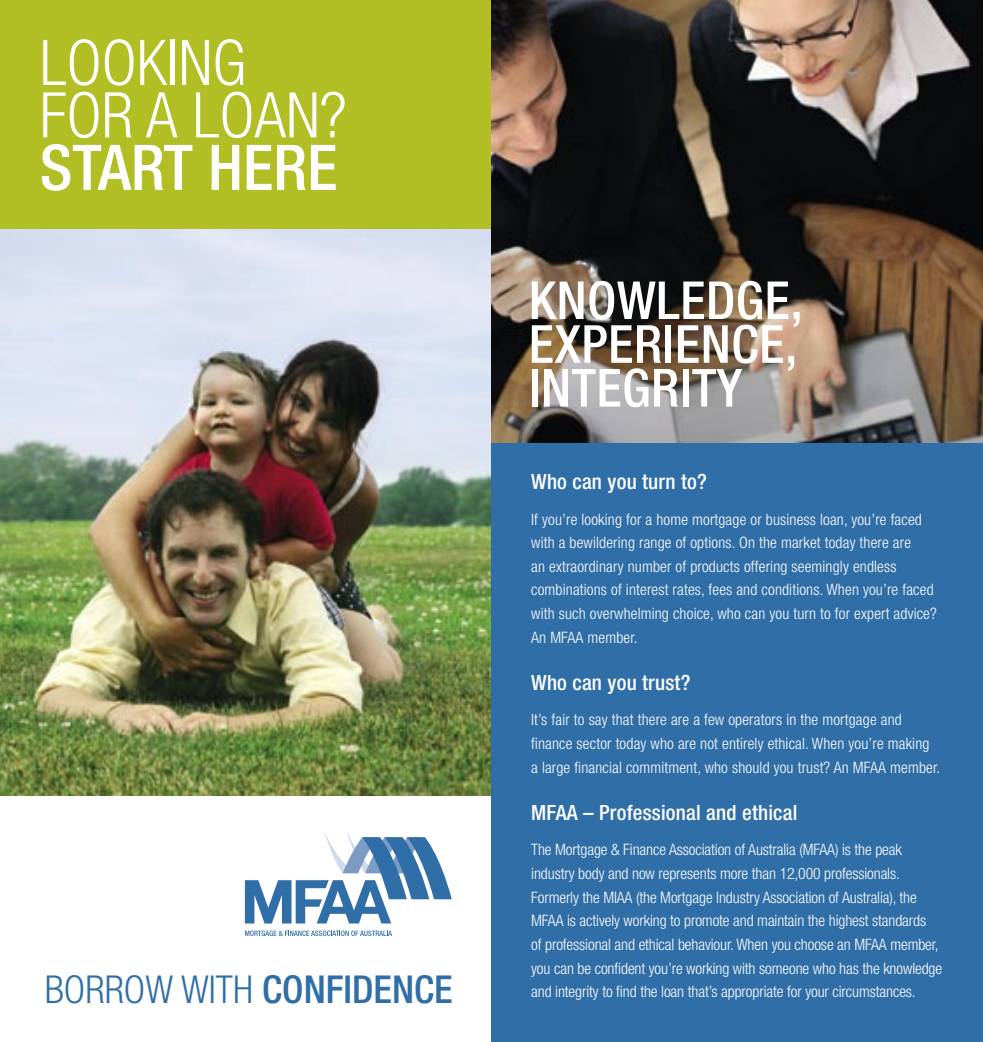
<style>
.page{position:relative;width:983px;height:1042px;background:#fff}
.page>*{position:absolute;margin:0;border:0;box-sizing:border-box;transform-origin:0 0}
.t1{font:300 condensed 63px/52.5px "Helvetica Neue";color:#fff}
.t2{font:500 condensed 52.5px/43.8px "Helvetica Neue";letter-spacing:.01em;color:#fff;text-align:justify}
.t3{font:300 condensed 38.5px "Helvetica Neue";color:#306ea7}
.t4{font:500 condensed 21px "Helvetica Neue";letter-spacing:.01em;color:#fff}
.t5{font:300 condensed 15.75px/23.6px "Helvetica Neue";letter-spacing:.01em;color:#fff}
.s1{font-weight:500}
</style>
<div class="page">
<img style="left:0;top:228px;width:491px;height:567px">
<svg style="left:245px;top:930px;width:147px;height:6px"></svg>
<svg style="left:245px;top:832px;width:206px;height:91px"></svg>
<div style="left:0;top:0;width:506px;height:228px;background:#b1be24"></div>
<div style="left:491px;top:0;width:491px;height:1042px;background:#306ea7"></div>
<img style="left:491px;top:0;width:491px;height:442px">
<p class="t1" style="left:40px;top:36px;width:308px">LOOKING<br>FOR A LOAN?<br><span class="s1">START HERE</span></p>
<p class="t3" style="left:45px;top:968px;width:409px">BORROW WITH <span class="s1">CONFIDENCE</span></p>
<p class="t2" style="left:528px;top:278px;width:275px">KNOWLEDGE, EXPERIENCE, INTEGRITY</p>
<p class="t4" style="left:531px;top:469px;width:177px">Who can you turn to?</p>
<p class="t5" style="left:531px;top:507px;width:407px">If you’re looking for a home mortgage or business loan, you’re faced with a bewildering range of options. On the market today there are<br>an extraordinary number of products offering seemingly endless combinations of interest rates, fees and conditions. When you’re faced with such overwhelming choice, who can you turn to for expert advice?<br>An MFAA member.</p>
<p class="t4" style="left:531px;top:670px;width:161px">Who can you trust?</p>
<p class="t5" style="left:531px;top:708px;width:410px">It’s fair to say that there are a few operators in the mortgage and finance sector today who are not entirely ethical. When you’re making<br>a large financial commitment, who should you trust? An MFAA member.</p>
<p class="t4" style="left:531px;top:800px;width:267px">MFAA – Professional and ethical</p>
<p class="t5" style="left:531px;top:838px;width:412px">The Mortgage &amp; Finance Association of Australia (MFAA) is the peak industry body and now represents more than 12,000 professionals.<br>Formerly the MIAA (the Mortgage Industry Association of Australia), the MFAA is actively working to promote and maintain the highest standards<br>of professional and ethical behaviour. When you choose an MFAA member, you can be confident you’re working with someone who has the knowledge and integrity to find the loan that’s appropriate for your circumstances.</p>
</div>
